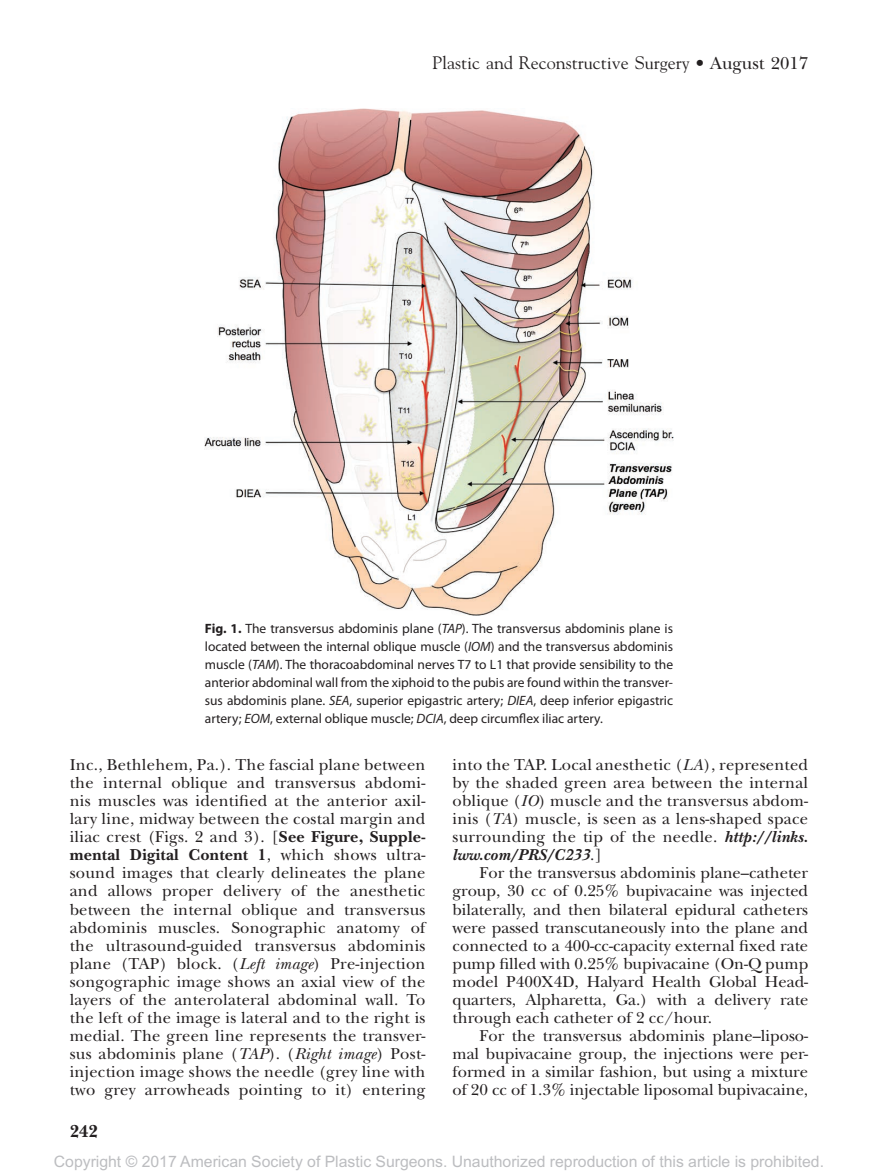
<style>
.page{position:relative;width:878px;height:1175px;background:#fff}
.page>*{position:absolute;margin:0;border:0;box-sizing:border-box;transform-origin:0 0}
.t1{font:18px "Goudy";color:#231f20}
.t2{font:700 18px "New Baskerville";color:#231f20}
.t3{font:16.5px/18.1px "New Baskerville";letter-spacing:.015em;color:#231f20;text-align:justify}
.t4{font:15.75px "Arial MT Std";color:#bcbdc0}
.t5{font:13.5px/18px "Myriad Pro";color:#231f20;text-align:justify}
.s1{font-family:"New Baskerville"}
.s2{font-weight:700}
.s3{font-style:italic}
.s4{font-weight:700;font-style:italic}
</style>
<div class="page">
<img style="left:205px;top:108px;width:468px;height:507px">
<p class="t1" style="left:432px;top:51px;width:377px">Plastic and Reconstructive Surgery <span class="s1">• August 2017</span></p>
<p class="t5" style="left:205px;top:619px;width:470px"><span class="s2">Fig. 1.</span> The transversus abdominis plane (<span class="s3">TAP</span>). The transversus abdominis plane is located between the internal oblique muscle (<span class="s3">IOM</span>) and the transversus abdominis muscle (<span class="s3">TAM</span>). The thoracoabdominal nerves T7 to L1 that provide sensibility to the anterior abdominal wall from the xiphoid to the pubis are found within the transver&shy;sus abdominis plane. <span class="s3">SEA</span>, superior epigastric artery; <span class="s3">DIEA</span>, deep inferior epigastric artery; <span class="s3">EOM</span>, external oblique muscle; <span class="s3">DCIA</span>, deep circumflex iliac artery.</p>
<p class="t3" style="left:70px;top:755px;width:357px">Inc., Bethlehem, Pa.). The fascial plane between the internal oblique and transversus abdomi&shy;nis muscles was identified at the anterior axil&shy;lary line, midway between the costal margin and iliac crest (Figs. 2 and 3). [<span class="s2">See Figure, Supple&shy;mental Digital Content 1</span>, which shows ultra&shy;sound images that clearly delineates the plane and allows proper delivery of the anesthetic between the internal oblique and transversus abdominis muscles. Sonographic anatomy of the ultrasound-guided transversus abdominis plane (TAP) block. (<span class="s3">Left image</span>) Pre-injection songographic image shows an axial view of the layers of the anterolateral abdominal wall. To the left of the image is lateral and to the right is medial. The green line represents the transver&shy;sus abdominis plane (<span class="s3">TAP</span>). (<span class="s3">Right image</span>) Post&shy;injection image shows the needle (grey line with two grey arrowheads pointing to it) entering</p>
<p class="t3" style="left:452px;top:755px;width:357px">into the TAP. Local anesthetic (<span class="s3">LA</span>), represented by the shaded green area between the internal oblique (<span class="s3">IO</span>) muscle and the transversus abdom&shy;inis (<span class="s3">TA</span>) muscle, is seen as a lens-shaped space surrounding the tip of the needle. <span class="s4">http://links. lww.com/PRS/C233</span>.]</p>
<p class="t3" style="left:452px;top:864px;width:357px;text-indent:27px">For the transversus abdominis plane–catheter group, 30 cc of 0.25% bupivacaine was injected bilaterally, and then bilateral epidural catheters were passed transcutaneously into the plane and connected to a 400-cc-capacity external fixed rate pump filled with 0.25% bupivacaine (On-Q pump model P400X4D, Halyard Health Global Head&shy;quarters, Alpharetta, Ga.) with a delivery rate through each catheter of 2 cc/hour.</p>
<p class="t3" style="left:452px;top:1026px;width:357px;text-indent:27px">For the transversus abdominis plane–liposo&shy;mal bupivacaine group, the injections were per&shy;formed in a similar fashion, but using a mixture of 20 cc of 1.3% injectable liposomal bupivacaine,</p>
<p class="t2" style="left:70px;top:1120px;width:30px">242</p>
<p class="t4" style="left:54px;top:1152px;width:771px">Copyright © 2017 American Society of Plastic Surgeons. Unauthorized reproduction of this article is prohibited.</p>
</div>
